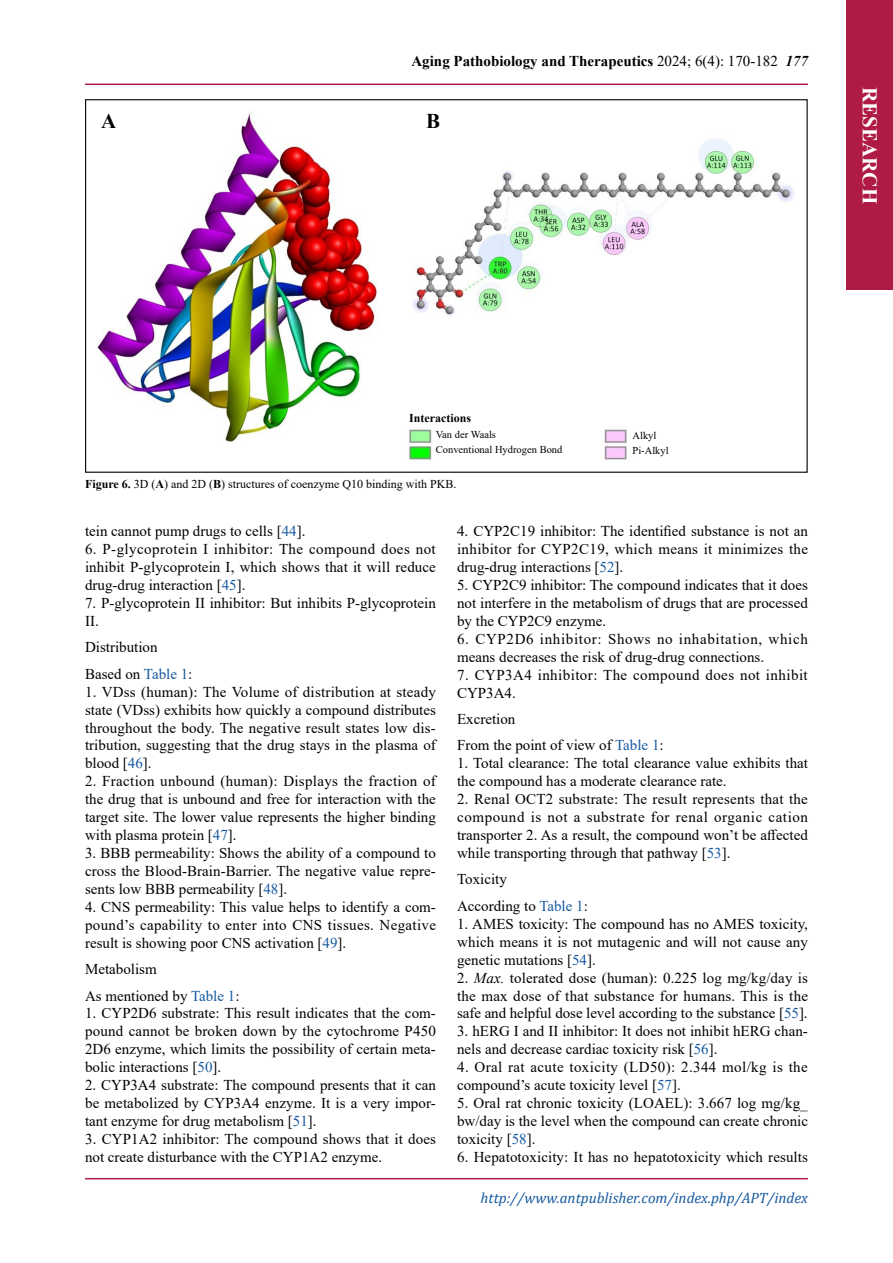
<style>
.page{position:relative;width:893px;height:1263px;background:#fff}
.page>*{position:absolute;margin:0;border:0;box-sizing:border-box;transform-origin:0 0}
.t1{font:700 21px "Times New Roman";color:#fff}
.t2{font:700 21px "Times New Roman";color:#000}
.t3{font:15px/17.9px "Times New Roman";color:#000;text-align:justify}
.t4{font:15px/17.9px "Times New Roman";letter-spacing:.025em;color:#000}
.t5{font:700 15px "Times New Roman";color:#000}
.t6{font:15px/17.9px "Times New Roman";letter-spacing:.03em;color:#000}
.t7{font:italic 15px "Cambria";color:#15599f}
.t8{font:12px "Times New Roman";color:#000}
.t9{font:700 12px "Times New Roman";color:#000}
.t10{font:10.5px/15.8px "Times New Roman";color:#000}
.s1{font-weight:400}
.s2{font-style:italic}
.s3{font-weight:700}
.s4{color:#15599f}
</style>
<div class="page">
<hr style="left:85px;top:84px;width:723px;height:1px;background:#af1b45">
<hr style="left:85px;top:1178px;width:723px;height:1px;background:#af1b45">
<div style="left:846px;top:0;width:47px;height:289px;background:#af1b45"></div>
<img style="left:98px;top:113px;width:696px;height:347px">
<div style="left:398px;top:408px;width:85px;height:15px;background:#fff"></div>
<div style="left:436px;top:429px;width:134px;height:30px;background:#fff"></div>
<div style="left:632px;top:430px;width:134px;height:30px;background:#fff"></div>
<p class="t5" style="left:411px;top:50px;width:398px">Aging Pathobiology and Therapeutics <span class="s1">2024; 6(4): 170-182</span> <span class="s2">177</span></p>
<h1 class="t2" style="left:101px;top:106px;width:17px">A</h1>
<h1 class="t2" style="left:426px;top:106px;width:16px">B</h1>
<h1 class="t1" style="left:885px;top:87px;width:118px;rotate:90deg">RESEARCH</h1>
<p class="t9" style="left:409px;top:409px;width:63px">Interactions</p>
<p class="t10" style="left:436px;top:426px;width:128px">Van der Waals<br>Conventional Hydrogen Bond</p>
<p class="t10" style="left:632px;top:428px;width:38px;line-height:14.7px">Alkyl<br>Pi-Alkyl</p>
<p class="t8" style="left:85px;top:475px;width:373px"><span class="s3">Figure 6.</span> 3D (<span class="s3">A</span>) and 2D (<span class="s3">B</span>) structures of coenzyme Q10 binding with PKB.</p>
<p class="t3" style="left:85px;top:522px;width:222px">tein cannot pump drugs to cells [<span class="s4">44</span>].</p>
<p class="t3" style="left:85px;top:540px;width:352px">6. P-glycoprotein I inhibitor: The compound does not inhibit P-glycoprotein I, which shows that it will reduce drug-drug interaction [<span class="s4">45</span>].</p>
<p class="t3" style="left:85px;top:593px;width:352px">7. P-glycoprotein II inhibitor: But inhibits P-glycoprotein<br>II.</p>
<p class="t3" style="left:85px;top:634px;width:109px;line-height:26.4px">Distribution<br>Based on <span class="s4">Table 1</span>:</p>
<p class="t3" style="left:85px;top:682px;width:352px">1. VDss (human): The Volume of distribution at steady state (VDss) exhibits how quickly a compound distributes throughout the body. The negative result states low dis&shy;tribution, suggesting that the drug stays in the plasma of blood [<span class="s4">46</span>].</p>
<p class="t3" style="left:85px;top:772px;width:352px">2. Fraction unbound (human): Displays the fraction of the drug that is unbound and free for interaction with the target site. The lower value represents the higher binding with plasma protein [<span class="s4">47</span>].</p>
<p class="t3" style="left:85px;top:843px;width:352px">3. BBB permeability: Shows the ability of a compound to cross the Blood-Brain-Barrier. The negative value repre&shy;sents low BBB permeability [<span class="s4">48</span>].</p>
<p class="t3" style="left:85px;top:897px;width:352px">4. CNS permeability: This value helps to identify a com&shy;pound’s capability to enter into CNS tissues. Negative result is showing poor CNS activation [<span class="s4">49</span>].</p>
<p class="t3" style="left:85px;top:955px;width:156px;line-height:26.4px">Metabolism<br>As mentioned by <span class="s4">Table 1</span>:</p>
<p class="t3" style="left:85px;top:1004px;width:352px">1. CYP2D6 substrate: This result indicates that the com&shy;pound cannot be broken down by the cytochrome P450<br>2D6 enzyme, which limits the possibility of certain meta&shy;bolic interactions [<span class="s4">50</span>].</p>
<p class="t3" style="left:85px;top:1076px;width:352px">2. CYP3A4 substrate: The compound presents that it can be metabolized by CYP3A4 enzyme. It is a very impor&shy;tant enzyme for drug metabolism [<span class="s4">51</span>].</p>
<p class="t3" style="left:85px;top:1129px;width:352px">3. CYP1A2 inhibitor: The compound shows that it does not create disturbance with the CYP1A2 enzyme.</p>
<p class="t3" style="left:457px;top:522px;width:352px">4. CYP2C19 inhibitor: The identified substance is not an inhibitor for CYP2C19, which means it minimizes the drug-drug interactions [<span class="s4">52</span>].</p>
<p class="t3" style="left:457px;top:575px;width:352px">5. CYP2C9 inhibitor: The compound indicates that it does not interfere in the metabolism of drugs that are processed by the CYP2C9 enzyme.</p>
<p class="t3" style="left:457px;top:629px;width:352px">6. CYP2D6 inhibitor: Shows no inhabitation, which means decreases the risk of drug-drug connections.</p>
<p class="t6" style="left:457px;top:665px;width:352px">7. CYP3A4 inhibitor: The compound does not inhibit<br>CYP3A4.</p>
<p class="t3" style="left:457px;top:705px;width:208px;line-height:26.4px">Excretion<br>From the point of view of <span class="s4">Table 1</span>:</p>
<p class="t3" style="left:457px;top:754px;width:352px">1. Total clearance: The total clearance value exhibits that the compound has a moderate clearance rate.</p>
<p class="t3" style="left:457px;top:790px;width:352px">2. Renal OCT2 substrate: The result represents that the compound is not a substrate for renal organic cation transporter 2. As a result, the compound won’t be affected while transporting through that pathway [<span class="s4">53</span>].</p>
<p class="t3" style="left:457px;top:866px;width:132px;line-height:26.4px">Toxicity<br>According to <span class="s4">Table 1</span>:</p>
<p class="t3" style="left:457px;top:914px;width:352px">1. AMES toxicity: The compound has no AMES toxicity, which means it is not mutagenic and will not cause any genetic mutations [<span class="s4">54</span>].</p>
<p class="t3" style="left:457px;top:968px;width:352px">2. <span class="s2">Max.</span> tolerated dose (human): 0.225 log mg/kg/day is the max dose of that substance for humans. This is the safe and helpful dose level according to the substance [<span class="s4">55</span>].</p>
<p class="t3" style="left:457px;top:1022px;width:352px">3. hERG I and II inhibitor: It does not inhibit hERG chan&shy;nels and decrease cardiac toxicity risk [<span class="s4">56</span>].</p>
<p class="t4" style="left:457px;top:1058px;width:352px">4. Oral rat acute toxicity (LD50): 2.344 mol/kg is the compound’s acute toxicity level [<span class="s4">57</span>].</p>
<p class="t3" style="left:457px;top:1093px;width:352px">5. Oral rat chronic toxicity (LOAEL): 3.667 log mg/kg_ bw/day is the level when the compound can create chronic toxicity [<span class="s4">58</span>].</p>
<p class="t3" style="left:457px;top:1147px;width:352px">6. Hepatotoxicity: It has no hepatotoxicity which results</p>
<p class="t7" style="left:481px;top:1187px;width:329px">http://www.antpublisher.com/index.php/APT/index</p>
</div>
